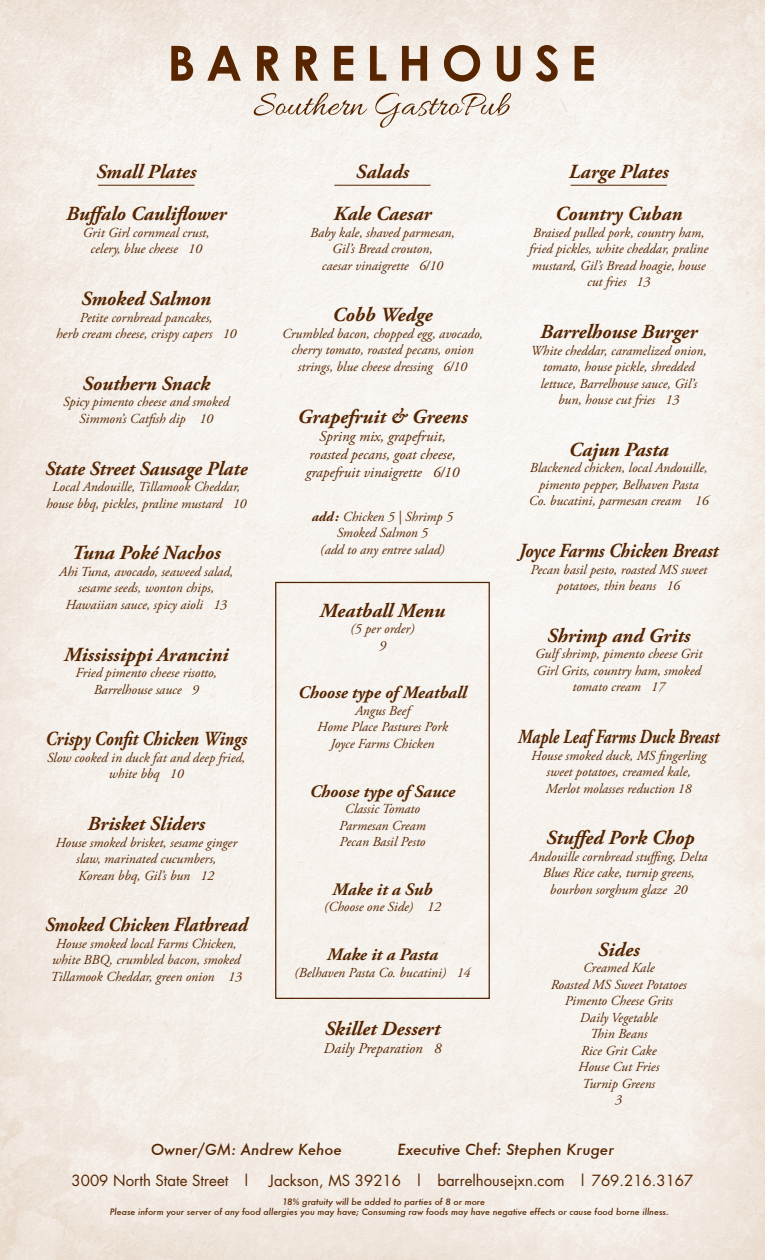
<style>
.page{position:relative;width:765px;height:1260px;background:#fff}
.page>*{position:absolute;margin:0;border:0;box-sizing:border-box;transform-origin:0 0}
.t1{font:italic 700 20px/42px "Adobe Garamond Pro";color:#572500;text-align:center}
.t2{font:italic 700 20px "Adobe Garamond Pro";color:#572500;scale:.8 1}
.t3{font:italic 700 20px "Adobe Garamond Pro";color:#572500;scale:.86 1}
.t4{font:italic 700 20px "Adobe Garamond Pro";color:#572500;scale:.9 1}
.t5{font:italic 700 20px "Adobe Garamond Pro";color:#572500;scale:.93 1}
.t6{font:italic 700 17.5px "Adobe Garamond Pro";color:#572500}
.t7{font:italic 15px/18px "Adobe Garamond Pro";color:#572500;text-align:center}
.t8{font:15px "Futura";color:#572500}
.t9{font:italic 500 15px "Futura";color:#572500}
.t10{font:italic 13.75px/16.5px "Adobe Garamond Pro";color:#572500;text-align:center}
.t11{font:italic 500 8.75px/10.5px "Futura";color:#572500}
.s1{font-weight:700}
</style>
<div class="page">
<img style="left:0;top:0;width:765px;height:1260px">
<svg style="left:254px;top:92px;width:258px;height:42px"></svg>
<div style="left:275px;top:582px;width:215px;height:417px;border:1px solid #572500"></div>
<hr style="left:334px;top:185px;width:97px;height:1px;background:#572500">
<hr style="left:98px;top:185px;width:96px;height:1px;background:#572500">
<hr style="left:571px;top:185px;width:96px;height:1px;background:#572500">
<svg style="left:171px;top:46px;width:22px;height:35px"></svg>
<svg style="left:207px;top:46px;width:34px;height:35px"></svg>
<svg style="left:257px;top:46px;width:22px;height:35px"></svg>
<svg style="left:296px;top:46px;width:22px;height:35px"></svg>
<svg style="left:334px;top:46px;width:19px;height:35px"></svg>
<svg style="left:370px;top:46px;width:16px;height:35px"></svg>
<svg style="left:402px;top:46px;width:25px;height:35px"></svg>
<svg style="left:444px;top:45px;width:36px;height:37px"></svg>
<svg style="left:497px;top:46px;width:23px;height:36px"></svg>
<svg style="left:536px;top:45px;width:22px;height:37px"></svg>
<svg style="left:575px;top:46px;width:19px;height:35px"></svg>
<h1 class="t1" style="left:66px;top:151px;width:162px">Small Plates<br>Buffalo Cauliflower</h1>
<p class="t10" style="left:83px;top:225px;width:128px">Grit Girl cornmeal crust, celery, blue cheese 10</p>
<h1 class="t1" style="left:81px;top:278px;width:131px">Smoked Salmon</h1>
<p class="t10" style="left:56px;top:309px;width:182px">Petite cornbread pancakes,<br>herb cream cheese, crispy capers 10</p>
<h1 class="t1" style="left:82px;top:363px;width:129px">Southern Snack</h1>
<p class="t10" style="left:63px;top:394px;width:168px">Spicy pimento cheese and smoked<br>Simmon’s Catfish dip 10</p>
<h1 class="t1" style="left:45px;top:448px;width:204px">State Street Sausage Plate</h1>
<p class="t10" style="left:46px;top:479px;width:202px">Local Andouille, Tillamook Cheddar, house bbq, pickles, praline mustard 10</p>
<h1 class="t1" style="left:72px;top:532px;width:150px">Tuna Poké Nachos</h1>
<p class="t10" style="left:59px;top:564px;width:176px">Ahi Tuna, avocado, seaweed salad, sesame seeds, wonton chips,<br>Hawaiian sauce, spicy aioli 13</p>
<h1 class="t1" style="left:64px;top:634px;width:166px">Mississippi Arancini</h1>
<p class="t10" style="left:75px;top:665px;width:143px">Fried pimento cheese risotto,<br>Barrelhouse sauce 9</p>
<h1 class="t3" style="left:46px;top:728px;width:236px">Crispy Confit Chicken Wings</h1>
<p class="t10" style="left:47px;top:750px;width:200px">Slow cooked in duck fat and deep fried, white bbq 10</p>
<h1 class="t1" style="left:88px;top:803px;width:119px">Brisket Sliders</h1>
<p class="t10" style="left:55px;top:834px;width:183px">House smoked brisket, sesame ginger slaw, marinated cucumbers,<br>Korean bbq, Gil’s bun 12</p>
<h1 class="t5" style="left:45px;top:914px;width:219px">Smoked Chicken Flatbread</h1>
<p class="t10" style="left:51px;top:936px;width:193px">House smoked local Farms Chicken, white BBQ, crumbled bacon, smoked<br>Tillamook Cheddar, green onion 13</p>
<h1 class="t1" style="left:334px;top:151px;width:99px">Salads<br>Kale Caesar</h1>
<p class="t10" style="left:310px;top:224px;width:146px">Baby kale, shaved parmesan,<br>Gil’s Bread crouton,<br>caesar vinaigrette 6/10</p>
<h1 class="t1" style="left:332px;top:294px;width:102px">Cobb Wedge</h1>
<p class="t10" style="left:282px;top:326px;width:202px">Crumbled bacon, chopped egg, avocado, cherry tomato, roasted pecans, onion strings, blue cheese dressing 6/10</p>
<h1 class="t1" style="left:297px;top:396px;width:172px">Grapefruit &amp; Greens</h1>
<p class="t7" style="left:306px;top:427px;width:155px">Spring mix, grapefruit, roasted pecans, goat cheese, grapefruit vinaigrette 6/10</p>
<p class="t10" style="left:312px;top:509px;width:143px"><span class="s1">add :</span> Chicken 5 | Shrimp 5<br>Smoked Salmon 5<br>(add to any entree salad)</p>
<h1 class="t1" style="left:320px;top:590px;width:127px">Meatball Menu</h1>
<p class="t10" style="left:350px;top:621px;width:66px">(5 per order)<br>9</p>
<p class="t6" style="left:298px;top:683px;width:170px">Choose type of Meatball</p>
<p class="t10" style="left:317px;top:703px;width:132px">Angus Beef<br>Home Place Pastures Pork<br>Joyce Farms Chicken</p>
<p class="t6" style="left:310px;top:781px;width:147px">Choose type of Sauce</p>
<p class="t10" style="left:339px;top:801px;width:88px">Classic Tomato<br>Parmesan Cream<br>Pecan Basil Pesto</p>
<p class="t6" style="left:333px;top:879px;width:101px">Make it a Sub</p>
<p class="t10" style="left:324px;top:899px;width:118px">(Choose one Side) 12</p>
<p class="t6" style="left:327px;top:944px;width:112px">Make it a Pasta</p>
<p class="t10" style="left:295px;top:964px;width:177px">(Belhaven Pasta Co. bucatini) 14</p>
<h1 class="t1" style="left:325px;top:1009px;width:117px">Skillet Dessert</h1>
<p class="t7" style="left:323px;top:1040px;width:120px">Daily Preparation 8</p>
<h1 class="t1" style="left:555px;top:151px;width:129px">Large Plates<br>Country Cuban</h1>
<p class="t10" style="left:529px;top:225px;width:180px">Braised pulled pork, country ham, fried pickles, white cheddar, praline mustard, Gil’s Bread hoagie, house cut fries 13</p>
<h1 class="t1" style="left:540px;top:311px;width:159px">Barrelhouse Burger</h1>
<p class="t10" style="left:531px;top:342px;width:178px">White cheddar, caramelized onion, tomato, house pickle, shredded lettuce, Barrelhouse sauce, Gil’s bun, house cut fries 13</p>
<h1 class="t1" style="left:569px;top:429px;width:101px">Cajun Pasta</h1>
<p class="t10" style="left:529px;top:460px;width:181px">Blackened chicken, local Andouille, pimento pepper, Belhaven Pasta<br>Co. bucatini, parmesan cream 16</p>
<h1 class="t4" style="left:519px;top:539px;width:223px">Joyce Farms Chicken Breast</h1>
<p class="t10" style="left:530px;top:561px;width:178px">Pecan basil pesto, roasted MS sweet potatoes, thin beans 16</p>
<h1 class="t1" style="left:547px;top:615px;width:145px">Shrimp and Grits</h1>
<p class="t10" style="left:535px;top:646px;width:169px">Gulf shrimp, pimento cheese Grit<br>Girl Grits, country ham, smoked tomato cream 17</p>
<h1 class="t2" style="left:518px;top:725px;width:253px">Maple Leaf Farms Duck Breast</h1>
<p class="t10" style="left:531px;top:747px;width:177px">House smoked duck, MS fingerling sweet potatoes, creamed kale,<br>Merlot molasses reduction 18</p>
<h1 class="t1" style="left:546px;top:817px;width:150px">Stuffed Pork Chop</h1>
<p class="t10" style="left:530px;top:849px;width:179px">Andouille cornbread stuffing, Delta<br>Blues Rice cake, turnip greens, bourbon sorghum glaze 20</p>
<h1 class="t1" style="left:598px;top:929px;width:43px">Sides</h1>
<p class="t10" style="left:551px;top:960px;width:137px">Creamed Kale<br>Roasted MS Sweet Potatoes<br>Pimento Cheese Grits<br>Daily Vegetable<br>Thin Beans<br>Rice Grit Cake<br>House Cut Fries<br>Turnip Greens<br>3</p>
<p class="t9" style="left:151px;top:1139px;width:192px">Owner/GM: Andrew Kehoe</p>
<p class="t9" style="left:397px;top:1139px;width:218px">Executive Chef: Stephen Kruger</p>
<p class="t8" style="left:72px;top:1170px;width:623px">3009 North State Street | Jackson, MS 39216 | barrelhousejxn.com | 769.216.3167</p>
<p class="t11" style="left:110px;top:1196px;width:561px;text-indent:173px">18% gratuity will be added to parties of 8 or more<br>Please inform your server of any food allergies you may have; Consuming raw foods may have negative effects or cause food borne illness.</p>
</div>
